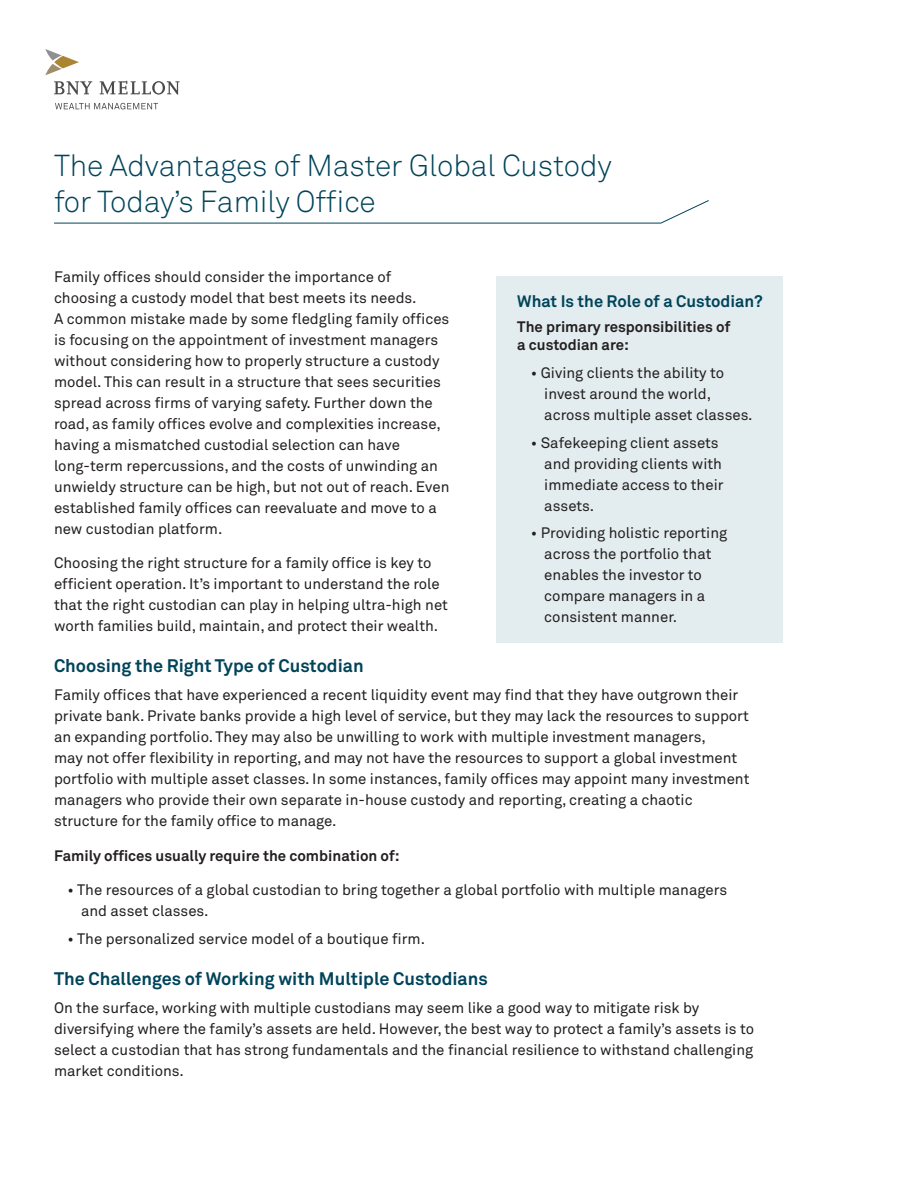
<style>
.page{position:relative;width:918px;height:1188px;background:#fff}
.page>*{position:absolute;margin:0;border:0;box-sizing:border-box;transform-origin:0 0}
.t1{font:30px/36px "Akkurat Light Pro";letter-spacing:-.005em;color:#00445a}
.t2{font:700 18px "Akkurat Pro";color:#00445a}
.t3{font:700 16.5px "Akkurat Pro";color:#00445a}
.t4{font:15px/21px "Akkurat Pro";color:#231f20}
.t5{font:700 15px/18px "Akkurat Pro";color:#231f20}
</style>
<div class="page">
<svg style="left:54px;top:200px;width:655px;height:24px"></svg>
<svg style="left:55px;top:103px;width:103px;height:6px"></svg>
<svg style="left:54px;top:81px;width:126px;height:14px"></svg>
<svg style="left:45px;top:49px;width:34px;height:26px"></svg>
<div style="left:497px;top:276px;width:286px;height:367px;background:#e3ecee"></div>
<h1 class="t1" style="left:54px;top:148px;width:559px">The Advantages of Master Global Custody for Today’s Family Office</h1>
<p class="t4" style="left:54px;top:266px;width:397px">Family offices should consider the importance of choosing a custody model that best meets its needs.<br>A common mistake made by some fledgling family offices is focusing on the appointment of investment managers without considering how to properly structure a custody model. This can result in a structure that sees securities spread across firms of varying safety. Further down the road, as family offices evolve and complexities increase, having a mismatched custodial selection can have long-term repercussions, and the costs of unwinding an unwieldy structure can be high, but not out of reach. Even established family offices can reevaluate and move to a new custodian platform.</p>
<p class="t4" style="left:54px;top:553px;width:395px">Choosing the right structure for a family office is key to efficient operation. It’s important to understand the role that the right custodian can play in helping ultra-high net worth families build, maintain, and protect their wealth.</p>
<p class="t2" style="left:54px;top:655px;width:311px">Choosing the Right Type of Custodian</p>
<p class="t4" style="left:54px;top:685px;width:697px">Family offices that have experienced a recent liquidity event may find that they have outgrown their private bank. Private banks provide a high level of service, but they may lack the resources to support an expanding portfolio. They may also be unwilling to work with multiple investment managers,<br>may not offer flexibility in reporting, and may not have the resources to support a global investment portfolio with multiple asset classes. In some instances, family offices may appoint many investment managers who provide their own separate in-house custody and reporting, creating a chaotic structure for the family office to manage.</p>
<p class="t5" style="left:54px;top:847px;width:347px">Family offices usually require the combination of:</p>
<p class="t4" style="left:81px;top:880px;width:648px;text-indent:-14px">• The resources of a global custodian to bring together a global portfolio with multiple managers and asset classes.</p>
<p class="t4" style="left:68px;top:929px;width:359px">• The personalized service model of a boutique firm.</p>
<p class="t2" style="left:54px;top:968px;width:435px">The Challenges of Working with Multiple Custodians</p>
<p class="t4" style="left:54px;top:998px;width:702px">On the surface, working with multiple custodians may seem like a good way to mitigate risk by diversifying where the family’s assets are held. However, the best way to protect a family’s assets is to select a custodian that has strong fundamentals and the financial resilience to withstand challenging market conditions.</p>
<p class="t3" style="left:517px;top:291px;width:247px">What Is the Role of a Custodian?</p>
<p class="t5" style="left:517px;top:318px;width:215px">The primary responsibilities of a custodian are:</p>
<p class="t4" style="left:544px;top:363px;width:210px;text-indent:-14px">• Giving clients the ability to invest around the world, across multiple asset classes.</p>
<p class="t4" style="left:544px;top:432px;width:181px;text-indent:-14px">• Safekeeping client assets and providing clients with immediate access to their assets.</p>
<p class="t4" style="left:544px;top:523px;width:184px;text-indent:-14px">• Providing holistic reporting across the portfolio that enables the investor to compare managers in a consistent manner.</p>
</div>
